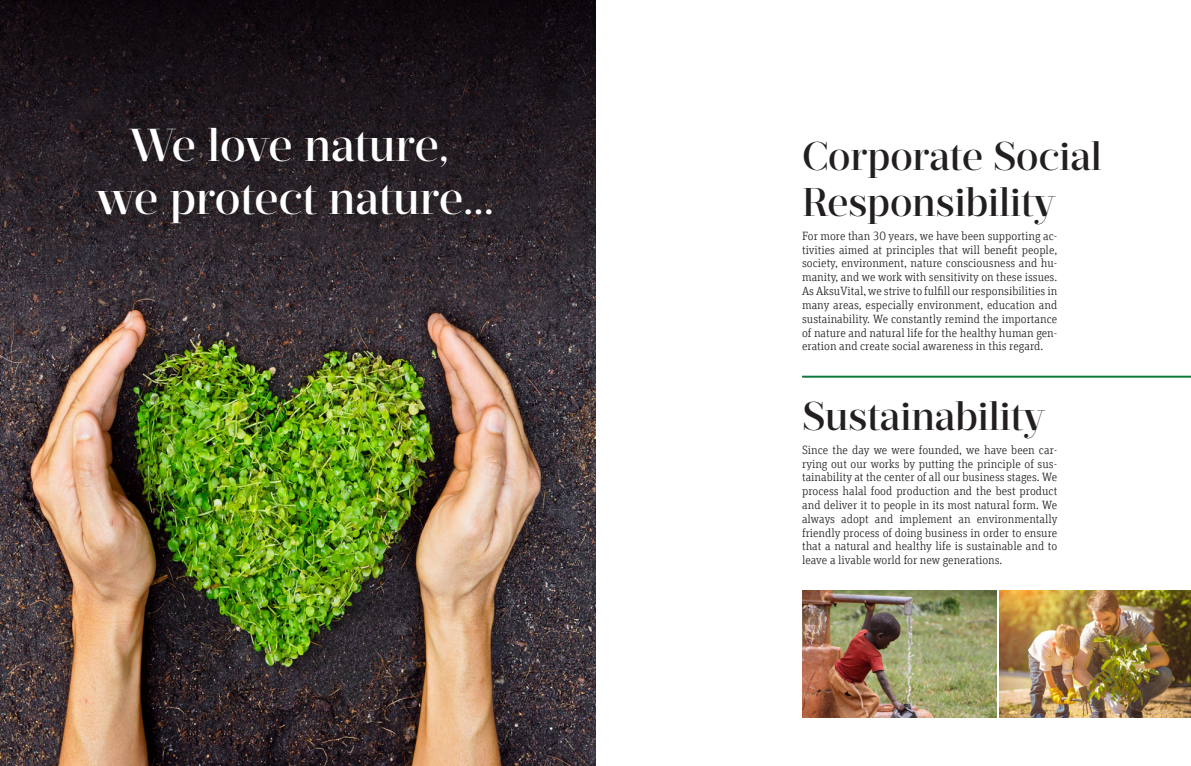
<style>
.page{position:relative;width:1191px;height:766px;background:#fff}
.page>*{position:absolute;margin:0;border:0;box-sizing:border-box;transform-origin:0 0}
.t1{font:500 46px/52.9px "Prumo Display";letter-spacing:-.005em;color:#fff;text-align:center}
.t2{font:500 40px/46px "Prumo Display";color:#231f20}
.t3{font:300 12px/13.8px "Unit Slab Offc Pro";color:#231f20;text-align:justify}
</style>
<div class="page">
<img style="left:0;top:343px;width:595px;height:422px">
<svg style="left:0;top:0;width:595px;height:343px;background:#292126"></svg>
<div style="left:92px;top:122px;width:412px;height:114px;background:#231f20;opacity:.75"></div>
<hr style="left:802px;top:375px;width:389px;height:2px;background:#0d793d">
<img style="left:802px;top:590px;width:194px;height:127px">
<img style="left:999px;top:590px;width:192px;height:127px">
<p class="t1" style="left:96px;top:120px;width:400px">We love nature,<br>we protect nature...</p>
<p class="t2" style="left:802px;top:134px;width:301px">Corporate Social<br>Responsibility</p>
<p class="t3" style="left:802px;top:228px;width:257px">For more than 30 years, we have been supporting ac&shy;tivities aimed at principles that will benefit people, society, environment, nature consciousness and hu&shy;manity, and we work with sensitivity on these issues.<br>As AksuVital, we strive to fulfill our responsibilities in many areas, especially environment, education and sustainability. We constantly remind the importance of nature and natural life for the healthy human gen&shy;eration and create social awareness in this regard.</p>
<p class="t2" style="left:802px;top:394px;width:244px">Sustainability</p>
<p class="t3" style="left:802px;top:442px;width:257px">Since the day we were founded, we have been car&shy;rying out our works by putting the principle of sus&shy;tainability at the center of all our business stages. We process halal food production and the best product and deliver it to people in its most natural form. We always adopt and implement an environmentally friendly process of doing business in order to ensure that a natural and healthy life is sustainable and to leave a livable world for new generations.</p>
</div>
